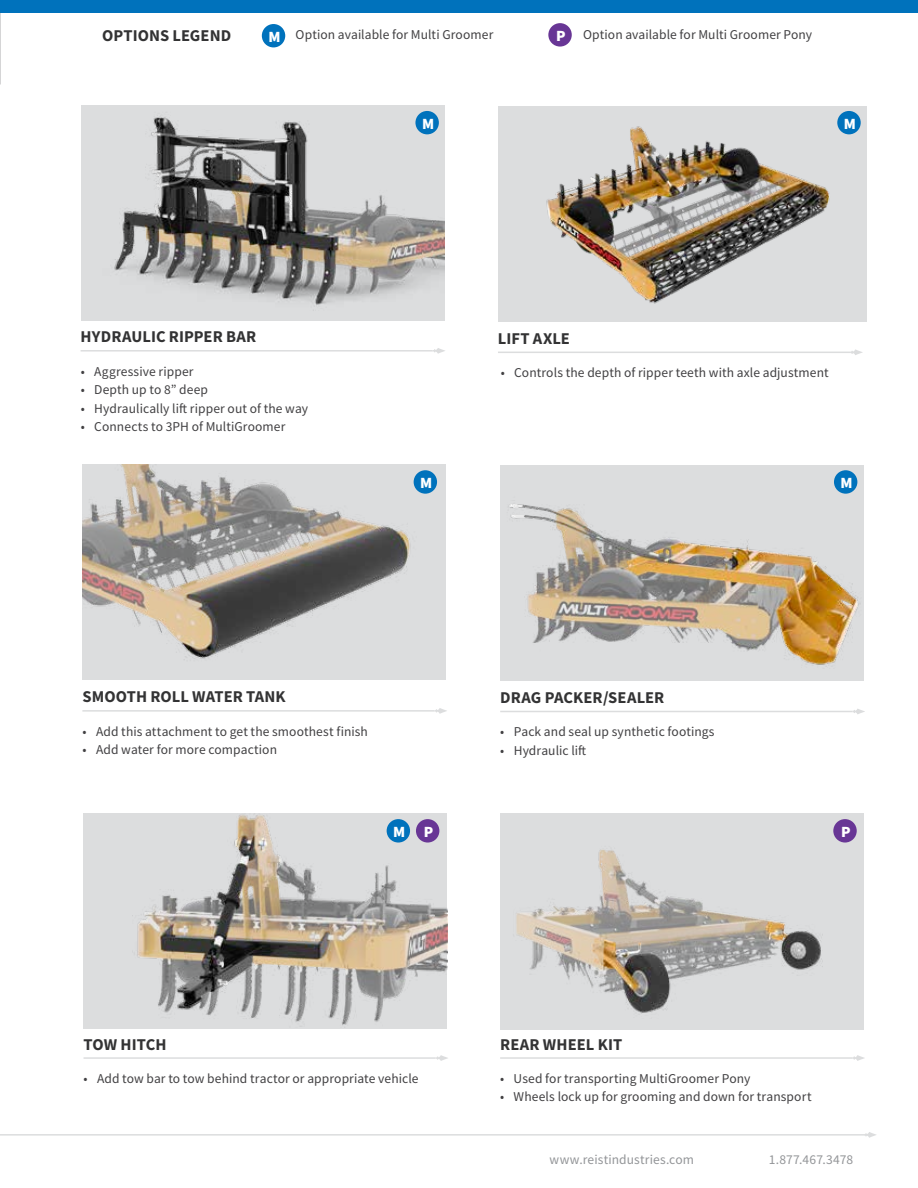
<style>
.page{position:relative;width:918px;height:1188px;background:#fff}
.page>*{position:absolute;margin:0;border:0;box-sizing:border-box;transform-origin:0 0}
.t1{font:700 16.5px "Source Sans Pro";letter-spacing:.005em;color:#333334}
.t2{font:900 15.6px "Source Sans Pro";color:#fff}
.t3{font:13.5px "Source Sans Pro";letter-spacing:.01em;color:#414042}
.t4{font:13.5px "Source Sans Pro";letter-spacing:.01em;color:#939598}
.s1{font-weight:400;font-size:13.5px;color:#414042}
</style>
<div class="page">
<div style="left:0;top:0;width:918px;height:13px;background:#0072bc"></div>
<div style="left:81px;top:105px;width:363px;height:216px;background:#dcddde"></div>
<img style="left:114px;top:111px;width:330px;height:200px">
<img style="left:498px;top:106px;width:368px;height:216px">
<img style="left:82px;top:464px;width:364px;height:216px">
<img style="left:83px;top:813px;width:364px;height:215px">
<img style="left:500px;top:465px;width:364px;height:216px">
<hr style="left:0;top:1134px;width:864px;height:2px;background:#dcddde">
<svg style="left:864px;top:1132px;width:12px;height:6px"></svg>
<hr style="left:81px;top:350px;width:352px;height:2px;background:#dcddde">
<svg style="left:433px;top:348px;width:12px;height:6px"></svg>
<hr style="left:498px;top:352px;width:352px;height:1px;background:#dcddde">
<svg style="left:850px;top:349px;width:13px;height:6px"></svg>
<hr style="left:82px;top:710px;width:353px;height:2px;background:#dcddde">
<svg style="left:435px;top:708px;width:12px;height:6px"></svg>
<hr style="left:500px;top:711px;width:352px;height:1px;background:#dcddde">
<svg style="left:852px;top:709px;width:13px;height:5px"></svg>
<hr style="left:84px;top:1057px;width:352px;height:2px;background:#dcddde">
<svg style="left:436px;top:1055px;width:12px;height:6px"></svg>
<div style="left:548px;top:23px;width:24px;height:24px;background:#683695;border-radius:50%"></div>
<div style="left:262px;top:24px;width:23px;height:23px;background:#0072bc;border-radius:50%"></div>
<div style="left:415px;top:111px;width:24px;height:23px;background:#0072bc;border-radius:50%"></div>
<div style="left:837px;top:111px;width:24px;height:23px;background:#0072bc;border-radius:50%"></div>
<div style="left:414px;top:470px;width:23px;height:24px;background:#0072bc;border-radius:50%"></div>
<div style="left:834px;top:470px;width:23px;height:24px;background:#0072bc;border-radius:50%"></div>
<div style="left:500px;top:813px;width:364px;height:216px;background:#dcddde"></div>
<img style="left:516px;top:850px;width:306px;height:164px">
<hr style="left:500px;top:1057px;width:352px;height:2px;background:#dcddde">
<svg style="left:852px;top:1055px;width:12px;height:6px"></svg>
<div style="left:416px;top:819px;width:23px;height:24px;background:#683695;border-radius:50%"></div>
<div style="left:387px;top:819px;width:23px;height:24px;background:#0072bc;border-radius:50%"></div>
<div style="left:833px;top:819px;width:24px;height:24px;background:#683695;border-radius:50%"></div>
<p class="t1" style="left:102px;top:24px;width:131px">OPTIONS LEGEND</p>
<p class="t2" style="left:268px;top:26px;width:14px">M<sup>•</sup></p>
<p class="t3" style="left:296px;top:26px;width:199px">Option available for Multi Groomer</p>
<p class="t2" style="left:556px;top:25px;width:11px">P<span class="s1">•</span></p>
<p class="t3" style="left:583px;top:26px;width:231px">Option available for Multi Groomer Pony</p>
<p class="t2" style="left:422px;top:113px;width:14px">M</p>
<p class="t2" style="left:844px;top:113px;width:14px">M</p>
<p class="t1" style="left:81px;top:326px;width:177px">HYDRAULIC RIPPER BAR</p>
<p class="t1" style="left:498px;top:328px;width:74px">LIFT AXLE</p>
<p class="t3" style="left:81px;top:363px;width:114px">• Aggressive ripper</p>
<p class="t3" style="left:81px;top:381px;width:129px">• Depth up to 8” deep</p>
<p class="t3" style="left:81px;top:400px;width:229px">• Hydraulically lift ripper out of the way</p>
<p class="t3" style="left:81px;top:418px;width:206px">• Connects to 3PH of MultiGroomer</p>
<p class="t3" style="left:501px;top:364px;width:330px">• Controls the depth of ripper teeth with axle adjustment</p>
<p class="t2" style="left:420px;top:472px;width:14px">M</p>
<p class="t2" style="left:841px;top:472px;width:14px">M</p>
<p class="t1" style="left:83px;top:685px;width:205px">SMOOTH ROLL WATER TANK</p>
<p class="t3" style="left:83px;top:723px;width:287px">• Add this attachment to get the smoothest finish</p>
<p class="t3" style="left:83px;top:741px;width:196px">• Add water for more compaction</p>
<p class="t1" style="left:500px;top:687px;width:166px">DRAG PACKER/SEALER</p>
<p class="t3" style="left:500px;top:723px;width:216px">• Pack and seal up synthetic footings</p>
<p class="t3" style="left:500px;top:742px;width:87px">• Hydraulic lift</p>
<p class="t2" style="left:393px;top:821px;width:42px">M P</p>
<p class="t2" style="left:841px;top:821px;width:11px">P</p>
<p class="t1" style="left:84px;top:1033px;width:84px">TOW HITCH</p>
<p class="t1" style="left:500px;top:1033px;width:124px">REAR WHEEL KIT</p>
<p class="t3" style="left:84px;top:1070px;width:337px">• Add tow bar to tow behind tractor or appropriate vehicle</p>
<p class="t3" style="left:500px;top:1070px;width:252px">• Used for transporting MultiGroomer Pony</p>
<p class="t3" style="left:500px;top:1088px;width:313px">• Wheels lock up for grooming and down for transport</p>
<p class="t4" style="left:550px;top:1151px;width:146px">www.reistindustries.com</p>
<p class="t4" style="left:769px;top:1151px;width:86px">1.877.467.3478</p>
</div>
